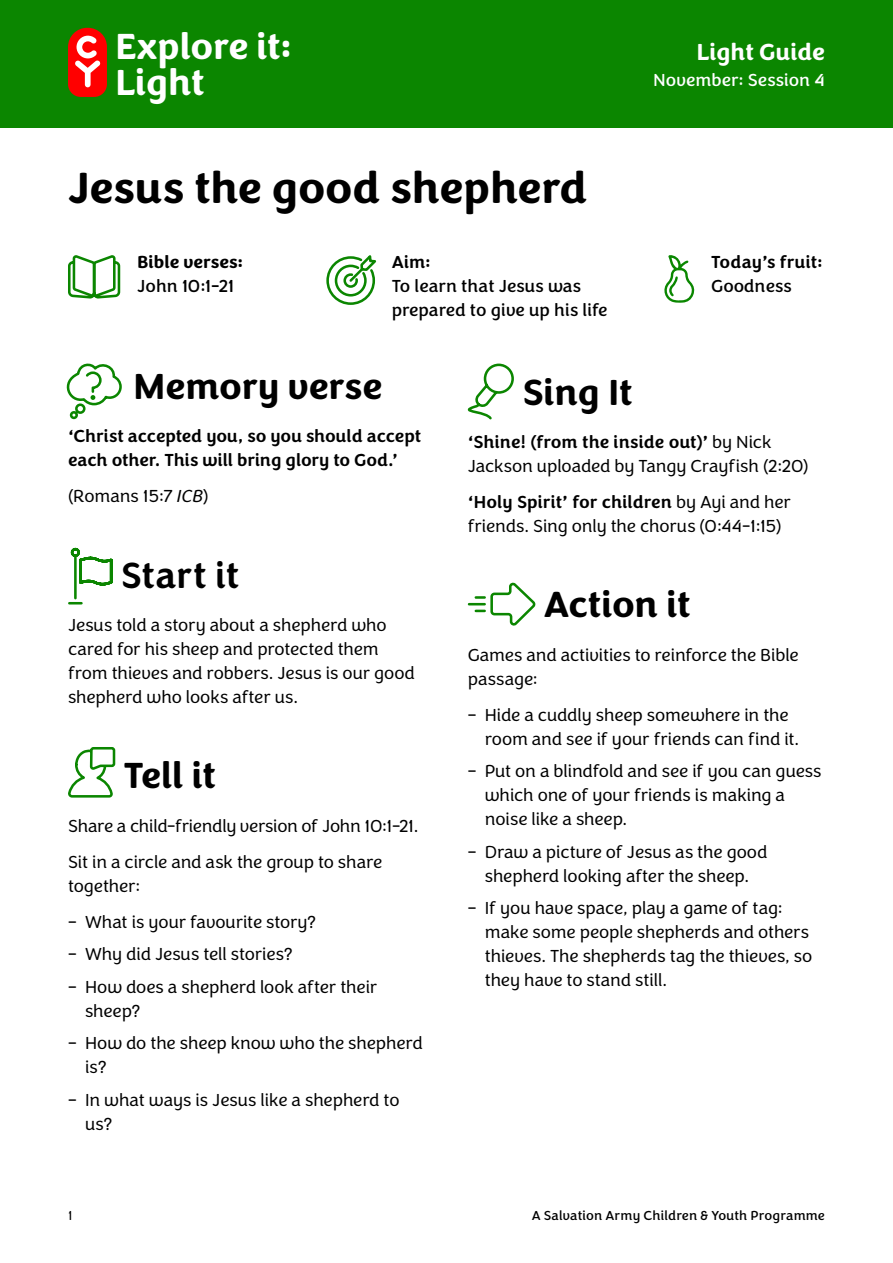
<style>
.page{position:relative;width:893px;height:1263px;background:#fff}
.page>*{position:absolute;margin:0;border:0;box-sizing:border-box;transform-origin:0 0}
.t1{font:700 45px "Congenial";letter-spacing:-.005em;color:#000}
.H2_-_Light{font:700 37.5px "Congenial";letter-spacing:-.01em;color:#000}
.t2{font:700 37.5px/36px "Congenial";letter-spacing:-.01em;color:#fff}
.H2_-_Light-2{font:500 37.5px "Congenial";letter-spacing:-.01em;color:#000}
.t3{font:700 24px "Congenial";letter-spacing:-.005em;color:#fff}
.Body_-_Standard{font:300 18px/24px "Congenial";letter-spacing:-.01em;color:#000}
.Bible_text{font:500 18px/24px "Congenial";letter-spacing:-.01em;color:#000}
.Body_-_Standard-2{font:18px/24px "Congenial";color:#000}
.t4{font:18px "Congenial";color:#fff}
.Section{font:500 18px "Congenial";letter-spacing:-.005em;color:#000}
.Section-2{font:700 18px "Congenial";letter-spacing:.005em;color:#000}
.t5{font:13.5px "Congenial";letter-spacing:.005em;color:#000}
.t6{font:300 13.5px "Congenial";color:#000}
.s1{font-style:italic}
.s2{font-weight:500}
</style>
<div class="page">
<div style="left:0;top:0;width:893px;height:128px;background:#0b8600"></div>
<svg style="left:68px;top:28px;width:39px;height:69px;background:#ea3a2e"></svg>
<svg style="left:66px;top:363px;width:56px;height:435px"></svg>
<svg style="left:326px;top:255px;width:51px;height:50px"></svg>
<svg style="left:68px;top:256px;width:53px;height:43px"></svg>
<svg style="left:467px;top:363px;width:47px;height:57px"></svg>
<svg style="left:467px;top:582px;width:69px;height:43px"></svg>
<svg style="left:664px;top:255px;width:31px;height:48px"></svg>
<h2 class="t2" style="left:115px;top:29px;width:179px">Explore it:<br>Light</h2>
<h3 class="t3" style="left:696px;top:37px;width:130px">Light Guide</h3>
<p class="t4" style="left:653px;top:69px;width:173px">November: Session 4</p>
<h1 class="t1" style="left:68px;top:159px;width:521px">Jesus the good shepherd</h1>
<p class="Section-2" style="left:137px;top:251px;width:108px">Bible verses:</p>
<p class="Body_-_Standard-2" style="left:137px;top:274px;width:99px">John 10:1-21</p>
<p class="Section" style="left:392px;top:251px;width:41px">Aim:</p>
<p class="Body_-_Standard-2" style="left:392px;top:274px;width:217px">To learn that Jesus was prepared to give up his life</p>
<p class="Section" style="left:711px;top:251px;width:113px">Today’s fruit:</p>
<p class="Body_-_Standard-2" style="left:711px;top:274px;width:82px">Goodness</p>
<h2 class="H2_-_Light" style="left:133px;top:363px;width:250px">Memory verse</h2>
<p class="Bible_text" style="left:68px;top:425px;width:355px">‘Christ accepted you, so you should accept each other. This will bring glory to God.’</p>
<p class="Body_-_Standard" style="left:68px;top:485px;width:142px">(Romans 15:7 <span class="s1">ICB</span>)</p>
<h2 class="H2_-_Light-2" style="left:121px;top:552px;width:120px">Start it</h2>
<p class="Body_-_Standard" style="left:68px;top:613px;width:348px">Jesus told a story about a shepherd who cared for his sheep and protected them from thieves and robbers. Jesus is our good shepherd who looks after us.</p>
<h2 class="H2_-_Light" style="left:124px;top:752px;width:94px">Tell it</h2>
<p class="Body_-_Standard" style="left:68px;top:814px;width:352px">Share a child-friendly version of John 10:1-21.</p>
<p class="Body_-_Standard" style="left:68px;top:850px;width:316px">Sit in a circle and ask the group to share together:</p>
<p class="Body_-_Standard" style="left:68px;top:910px;width:249px">– What is your favourite story?</p>
<p class="Body_-_Standard" style="left:68px;top:942px;width:226px">– Why did Jesus tell stories?</p>
<p class="Body_-_Standard" style="left:85px;top:975px;width:294px;text-indent:-17px">– How does a shepherd look after their sheep?</p>
<p class="Body_-_Standard" style="left:85px;top:1031px;width:339px;text-indent:-17px">– How do the sheep know who the shepherd is?</p>
<p class="Body_-_Standard" style="left:85px;top:1088px;width:316px;text-indent:-17px">– In what ways is Jesus like a shepherd to us?</p>
<h2 class="H2_-_Light" style="left:522px;top:368px;width:112px">Sing It</h2>
<p class="Body_-_Standard" style="left:468px;top:430px;width:342px"><span class="s2">‘Shine! (from the inside out)’</span> by Nick<br>Jackson uploaded by Tangy Crayfish (2:20)</p>
<p class="Body_-_Standard" style="left:468px;top:490px;width:325px"><span class="s2">‘Holy Spirit’ for children</span> by Ayi and her friends. Sing only the chorus (0:44-1:15)</p>
<h2 class="H2_-_Light" style="left:544px;top:581px;width:148px">Action it</h2>
<p class="Body_-_Standard" style="left:468px;top:643px;width:333px">Games and activities to reinforce the Bible passage:</p>
<p class="Body_-_Standard" style="left:485px;top:703px;width:316px;text-indent:-17px">– Hide a cuddly sheep somewhere in the room and see if your friends can find it.</p>
<p class="Body_-_Standard" style="left:485px;top:759px;width:338px;text-indent:-17px">– Put on a blindfold and see if you can guess which one of your friends is making a noise like a sheep.</p>
<p class="Body_-_Standard" style="left:468px;top:840px;width:301px;text-align:center">– Draw a picture of Jesus as the good shepherd looking after the sheep.</p>
<p class="Body_-_Standard" style="left:485px;top:896px;width:329px;text-indent:-17px">– If you have space, play a game of tag: make some people shepherds and others thieves. The shepherds tag the thieves, so they have to stand still.</p>
<p class="t6" style="left:68px;top:1207px;width:6px">1</p>
<p class="t5" style="left:532px;top:1207px;width:295px">A Salvation Army Children &amp; Youth Programme</p>
</div>
